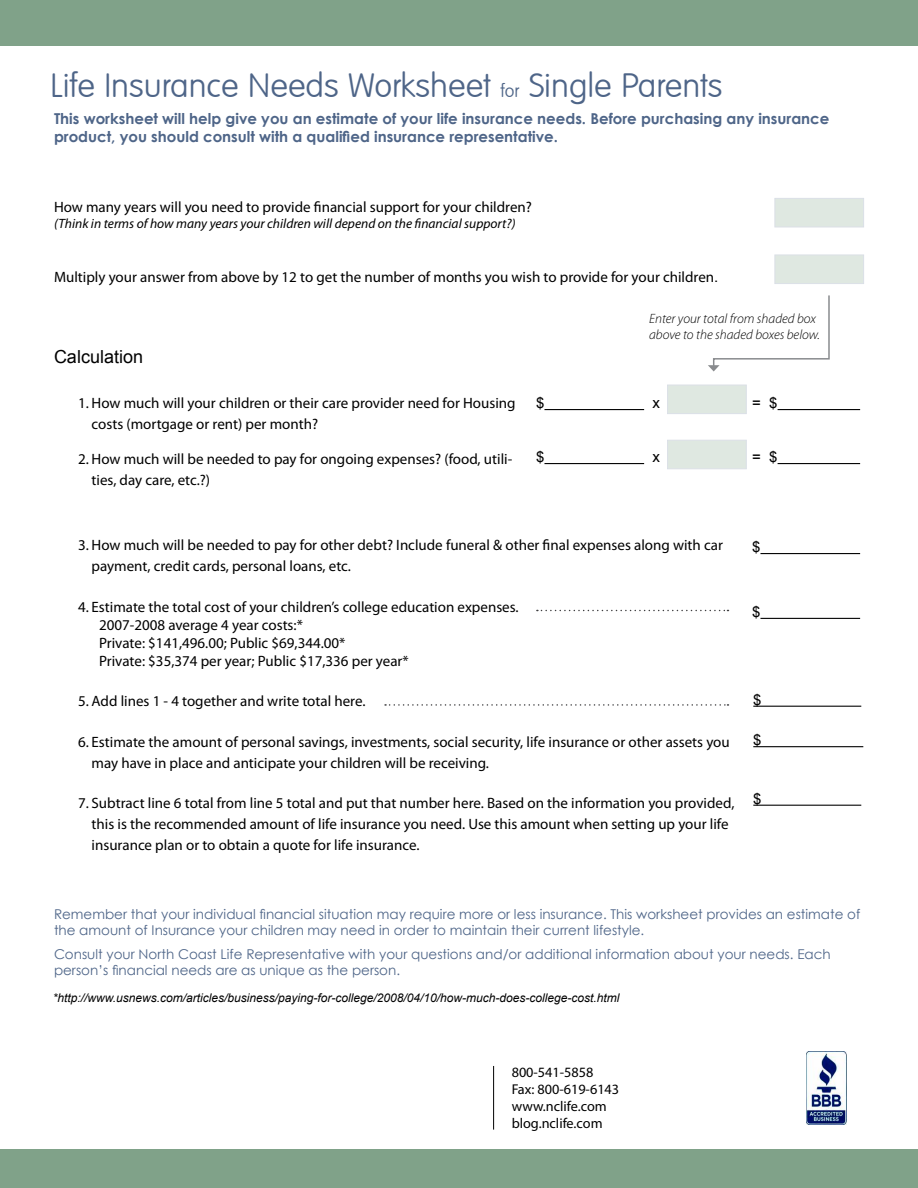
<style>
.page{position:relative;width:918px;height:1188px;background:#fff}
.page>*{position:absolute;margin:0;border:0;box-sizing:border-box;transform-origin:0 0}
.Heading_Pg_2-3{font:33px "Elementary SF";color:#4e6588}
.worksheet{font:18px "Arial";color:#000}
.Number_list_2{font:15px/21px "Myriad Pro";color:#000}
.Number_list{font:15px/21px "Myriad Pro";color:#000}
.t1{font:700 15px/18px "Century Gothic";color:#4e6588}
.worksheet-2{font:15px "Myriad Pro";color:#000}
.Basic{font:15px "Myriad Pro";color:#000}
.worksheet-3{font:15px "Arial";color:#000}
.Paragraph_Style_1{font:15px "Arial";color:#000}
.Address___Phone{font:14.25px "Myriad Pro";color:#000}
.worksheet-4{font:13.5px/16.2px "Century Gothic";color:#4e6588}
.worksheet-5{font:italic 13.5px "Myriad Pro";color:#000}
.Footnotes{font:italic 300 13.5px/16.2px "Myriad Pro";color:#000}
.worksheet-6{font:italic 12px "Arial";color:#000}
.s1{font-size:18px}
.s2{font-family:"Arial"}
</style>
<div class="page">
<div style="left:775px;top:255px;width:89px;height:29px;background:#dfe8e1"></div>
<div style="left:775px;top:198px;width:89px;height:29px;background:#dfe8e1"></div>
<div style="left:0;top:0;width:918px;height:46px;background:#80a289"></div>
<div style="left:0;top:1149px;width:918px;height:39px;background:#80a289"></div>
<img style="left:807px;top:1052px;width:40px;height:73px">
<hr style="left:544px;top:409px;width:100px;height:1px;background:#000">
<hr style="left:778px;top:409px;width:82px;height:1px;background:#000">
<hr style="left:544px;top:463px;width:100px;height:1px;background:#000">
<hr style="left:778px;top:463px;width:82px;height:1px;background:#000">
<hr style="left:760px;top:553px;width:100px;height:1px;background:#000">
<hr style="left:760px;top:618px;width:100px;height:1px;background:#000">
<div style="left:667px;top:385px;width:80px;height:29px;background:#dfe8e1"></div>
<div style="left:667px;top:440px;width:80px;height:29px;background:#dfe8e1"></div>
<hr style="left:753px;top:706px;width:108px;height:1px;background:#000">
<hr style="left:753px;top:746px;width:110px;height:1px;background:#000">
<hr style="left:753px;top:805px;width:108px;height:1px;background:#000">
<svg style="left:708px;top:295px;width:122px;height:76px"></svg>
<hr style="left:493px;top:1066px;width:1px;height:64px;background:#000">
<svg style="left:537px;top:610px;width:191px;height:1px"></svg>
<svg style="left:385px;top:704px;width:343px;height:2px"></svg>
<p class="Heading_Pg_2-3" style="left:51px;top:68px;width:674px">Life Insurance Needs Worksheet <span class="s1">for</span> Single Parents</p>
<p class="t1" style="left:54px;top:109px;width:777px">This worksheet will help give you an estimate of your life insurance needs. Before purchasing any insurance product, you should consult with a qualified insurance representative.</p>
<p class="worksheet-2" style="left:54px;top:198px;width:479px">How many years will you need to provide financial support for your children?</p>
<p class="worksheet-5" style="left:54px;top:216px;width:463px">(Think in terms of how many years your children will depend on the financial support?)</p>
<p class="worksheet-2" style="left:54px;top:268px;width:666px">Multiply your answer from above by 12 to get the number of months you wish to provide for your children<span class="s2">.</span></p>
<p class="worksheet" style="left:54px;top:345px;width:91px">Calculation</p>
<p class="Number_list" style="left:92px;top:393px;width:426px;text-indent:-14px">1. How much will your children or their care provider need for Housing costs (mortgage or rent) per month?</p>
<p class="Number_list" style="left:92px;top:448px;width:422px;text-indent:-14px">2. How much will be needed to pay for ongoing expenses? (food, utili&shy;ties, day care, etc.?)</p>
<p class="Footnotes" style="left:649px;top:310px;width:172px">Enter your total from shaded box above to the shaded boxes below.</p>
<p class="worksheet-3" style="left:536px;top:393px;width:10px">$</p>
<p class="worksheet-3" style="left:652px;top:393px;width:9px">x</p>
<p class="worksheet-3" style="left:752px;top:393px;width:27px">= $</p>
<p class="worksheet-3" style="left:536px;top:447px;width:10px">$</p>
<p class="worksheet-3" style="left:652px;top:447px;width:9px">x</p>
<p class="worksheet-3" style="left:752px;top:447px;width:27px">= $</p>
<p class="Number_list_2" style="left:92px;top:535px;width:633px;text-indent:-14px">3. How much will be needed to pay for other debt? Include funeral &amp; other final expenses along with car payment, credit cards, personal loans, etc.</p>
<p class="Number_list" style="left:78px;top:596px;width:442px">4. Estimate the total cost of your children’s college education expenses.</p>
<p class="Basic" style="left:99px;top:616px;width:205px">2007-2008 average 4 year costs:*</p>
<p class="Basic" style="left:99px;top:634px;width:248px">Private: $141,496.00; Public $69,344.00*</p>
<p class="Basic" style="left:99px;top:652px;width:311px">Private: $35,374 per year; Public $17,336 per year*</p>
<p class="Number_list_2" style="left:78px;top:691px;width:289px">5. Add lines 1 - 4 together and write total here.</p>
<p class="Number_list_2" style="left:92px;top:731px;width:640px;text-indent:-14px">6. Estimate the amount of personal savings, investments, social security, life insurance or other assets you may have in place and anticipate your children will be receiving.</p>
<p class="Number_list_2" style="left:92px;top:793px;width:644px;text-indent:-14px">7. Subtract line 6 total from line 5 total and put that number here. Based on the information you provided, this is the recommended amount of life insurance you need. Use this amount when setting up your life insurance plan or to obtain a quote for life insurance.</p>
<p class="worksheet-3" style="left:752px;top:537px;width:10px">$</p>
<p class="worksheet-3" style="left:752px;top:602px;width:10px">$</p>
<p class="Paragraph_Style_1" style="left:753px;top:690px;width:10px">$</p>
<p class="Paragraph_Style_1" style="left:753px;top:730px;width:10px">$</p>
<p class="Paragraph_Style_1" style="left:753px;top:789px;width:10px">$</p>
<p class="worksheet-4" style="left:54px;top:906px;width:808px">Remember that your individual financial situation may require more or less insurance. This worksheet provides an estimate of the amount of Insurance your children may need in order to maintain their current lifestyle.</p>
<p class="worksheet-4" style="left:54px;top:946px;width:778px">Consult your North Coast Life Representative with your questions and/or additional information about your needs. Each person’s financial needs are as unique as the person.</p>
<p class="worksheet-6" style="left:53px;top:990px;width:568px">*http://www.usnews.com/articles/business/paying-for-college/2008/04/10/how-much-does-college-cost.html</p>
<p class="Address___Phone" style="left:512px;top:1063px;width:83px">800-541-5858</p>
<p class="Address___Phone" style="left:512px;top:1080px;width:109px">Fax: 800-619-6143</p>
<p class="Address___Phone" style="left:512px;top:1097px;width:97px">www.nclife.com</p>
<p class="Address___Phone" style="left:512px;top:1114px;width:92px">blog.nclife.com</p>
</div>
